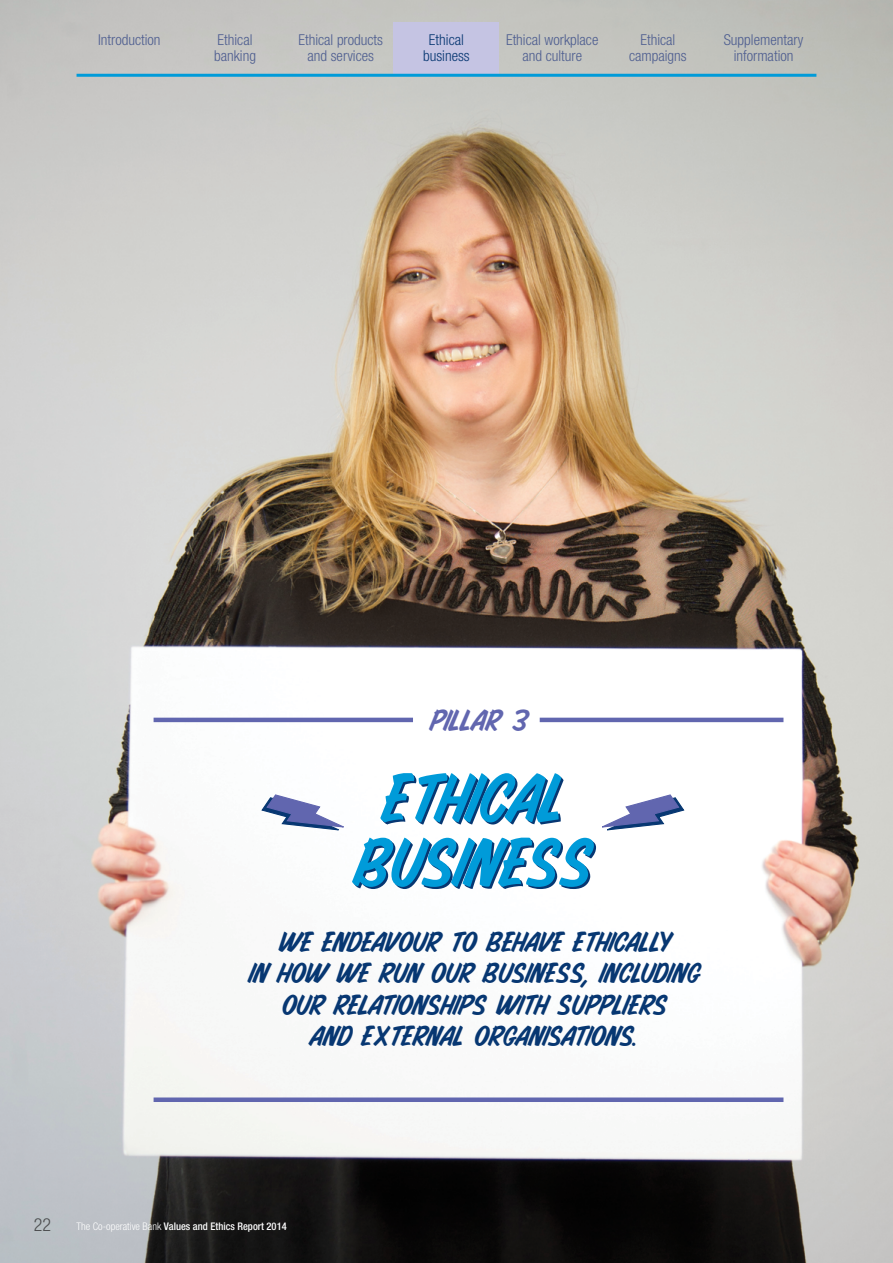
<style>
.page{position:relative;width:893px;height:1263px;background:#fff}
.page>*{position:absolute;margin:0;border:0;box-sizing:border-box;transform-origin:0 0}
.t1{font:61.5px/64.5px "Eckhardt Speedletter JNL";color:#009bd9;text-align:center}
.t2{font:27px "Eckhardt Speedletter JNL";color:#6166af}
.t3{font:25.5px/31.5px "Eckhardt Speedletter JNL";color:#073772;text-align:center}
.t4{font:300 condensed 18px "Helvetica Neue";color:#4d4d4f}
.t5{font:300 condensed 15px/16.5px "Helvetica Neue";color:#4e5e90;text-align:center}
.t6{font:300 condensed 15px/16.5px "Helvetica Neue";color:#073772;text-align:center}
.t7{font:500 condensed 10.5px "Helvetica Neue";color:#fff}
.s1{font-weight:300}
</style>
<div class="page">
<img style="left:0;top:0;width:893px;height:1263px">
<div style="left:394px;top:22px;width:105px;height:53px;background:#c5c4e3"></div>
<hr style="left:77px;top:74px;width:739px;height:3px;background:#009bd9">
<div style="left:427px;top:709px;width:97px;height:22px;background:#fff"></div>
<hr style="left:154px;top:718px;width:259px;height:4px;background:#6166af">
<div style="left:154px;top:1097px;width:629px;height:5px;background:#6166af"></div>
<hr style="left:540px;top:718px;width:243px;height:4px;background:#6166af">
<svg style="left:595px;top:794px;width:90px;height:38px"></svg>
<svg style="left:261px;top:794px;width:89px;height:38px"></svg>
<p class="t5" style="left:98px;top:31px;width:64px">Introduction</p>
<p class="t5" style="left:298px;top:31px;width:86px">Ethical products and services</p>
<p class="t6" style="left:423px;top:31px;width:48px">Ethical business</p>
<p class="t5" style="left:506px;top:31px;width:94px">Ethical workplace and culture</p>
<p class="t5" style="left:629px;top:31px;width:59px">Ethical campaigns</p>
<p class="t5" style="left:724px;top:31px;width:81px">Supplementary information</p>
<p class="t5" style="left:214px;top:31px;width:43px;text-align:left">Ethical banking</p>
<p class="t2" style="left:427px;top:703px;width:99px">PILLAR 3</p>
<p class="t1" style="left:347px;top:765px;width:240px">ETHICAL<br>BUSINESS</p>
<p class="t3" style="left:246px;top:926px;width:452px">WE ENDEAVOUR TO BEHAVE ETHICALLY<br>IN HOW WE RUN OUR BUSINESS, INCLUDING OUR RELATIONSHIPS WITH SUPPLIERS<br>AND EXTERNAL ORGANISATIONS.</p>
<p class="t4" style="left:34px;top:1214px;width:19px">22</p>
<p class="t7" style="left:77px;top:1220px;width:212px"><span class="s1">The Co-operative Bank</span> Values and Ethics Report 2014</p>
</div>
